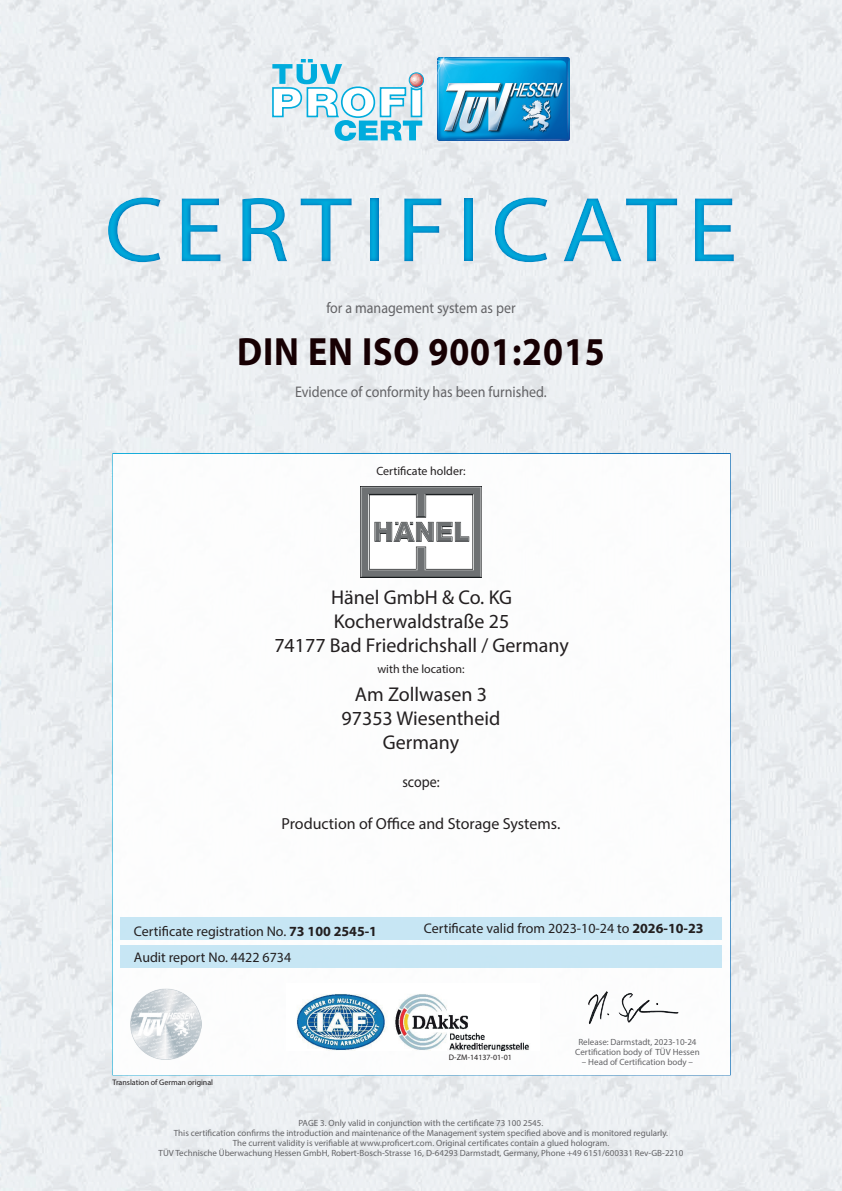
<style>
.page{position:relative;width:842px;height:1191px;background:#fff}
.page>*{position:absolute;margin:0;border:0;box-sizing:border-box;transform-origin:0 0}
.t1{font:93px "Myriad Pro";letter-spacing:.1em;color:#00acdd;scale:1.1 1}
.t2{font:700 39.6px "Myriad Pro";letter-spacing:.025em;color:#170003;scale:.91 1}
.t3{font:20px/24px "Myriad Pro";color:#231f20;text-align:center}
.t4{font:16px "Myriad Pro";color:#231f20}
.t5{font:15.4px "Myriad Pro";color:#636366;scale:.91 1}
.t6{font:15.4px "Myriad Pro";color:#231f20;scale:.91 1}
.t7{font:14px/26px "Myriad Pro";color:#231f20}
.t8{font:12px "Myriad Pro";color:#231f20}
.t9{font:9px/10px "Myriad Pro";color:#636366;text-align:center}
.t10{font:8px "Myriad Pro";color:#231f20}
.s1{font-weight:700}
</style>
<div class="page">
<img style="left:0;top:0;width:842px;height:1191px">
<img style="left:437px;top:57px;width:132px;height:83px">
<svg style="left:272px;top:59px;width:152px;height:82px"></svg>
<div style="left:112px;top:453px;width:619px;height:622px;background:#fff;border:2px solid #fff"></div>
<div style="left:120px;top:945px;width:602px;height:23px;background:#c1e4f4"></div>
<div style="left:121px;top:917px;width:601px;height:22px;background:#c1e4f4"></div>
<img style="left:744px;top:810px;width:77px;height:55px">
<img style="left:736px;top:724px;width:98px;height:40px">
<img style="left:735px;top:636px;width:95px;height:35px">
<img style="left:588px;top:991px;width:91px;height:34px">
<img style="left:737px;top:479px;width:91px;height:36px">
<img style="left:642px;top:1096px;width:99px;height:53px">
<img style="left:704px;top:939px;width:135px;height:41px">
<img style="left:297px;top:994px;width:232px;height:57px">
<div style="left:0;top:172px;width:842px;height:114px;background:#006bb6;opacity:.75"></div>
<img style="left:361px;top:487px;width:120px;height:91px">
<img style="left:130px;top:988px;width:71px;height:71px">
<h1 class="t1" style="left:104px;top:173px;width:577px">CERTIFICATE</h1>
<h3 class="t5" style="left:326px;top:298px;width:209px">for a management system as per</h3>
<h2 class="t2" style="left:237px;top:326px;width:406px">DIN EN ISO 9001:2015</h2>
<h3 class="t5" style="left:295px;top:382px;width:278px">Evidence of conformity has been furnished.</h3>
<h3 class="t8" style="left:376px;top:464px;width:91px">Certificate holder:</h3>
<h3 class="t3" style="left:274px;top:585px;width:296px">Hänel GmbH &amp; Co. KG<br>Kocherwaldstraße 25<br>74177 Bad Friedrichshall / Germany</h3>
<h3 class="t8" style="left:377px;top:662px;width:89px">with the location:</h3>
<h3 class="t3" style="left:342px;top:681px;width:160px">Am Zollwasen 3<br>97353 Wiesentheid<br>Germany</h3>
<h3 class="t6" style="left:402px;top:772px;width:42px">scope:</h3>
<h3 class="t4" style="left:282px;top:813px;width:280px">Production of Office and Storage Systems.</h3>
<h3 class="t7" style="left:134px;top:917px;width:245px">Certificate registration No. <span class="s1">73 100 2545-1<br></span>Audit report No. 4422 6734</h3>
<h3 class="t7" style="left:424px;top:915px;width:281px">Certificate valid from 2023-10-24 to <span class="s1">2026-10-23</span></h3>
<p class="t10" style="left:112px;top:1077px;width:102px">Translation of German original</p>
<p class="t10" style="left:449px;top:1052px;width:65px">D-ZM-14137-01-01</p>
<p class="t9" style="left:575px;top:1037px;width:126px">Release: Darmstadt, 2023-10-24<br>Certification body of TÜV Hessen</p>
<p class="t9" style="left:582px;top:1057px;width:113px">– Head of Certification body –</p>
<p class="t9" style="left:159px;top:1118px;width:526px">PAGE 3. Only valid in conjunction with the certificate 73 100 2545.<br>This certification confirms the introduction and maintenance of the Management system specified above and is monitored regularly.<br>The current validity is verifiable at www.proficert.com. Original certificates contain a glued hologram.<br>TÜV Technische Überwachung Hessen GmbH, Robert-Bosch-Strasse 16, D-64293 Darmstadt, Germany, Phone +49 6151/600331 Rev-GB-2210</p>
</div>
